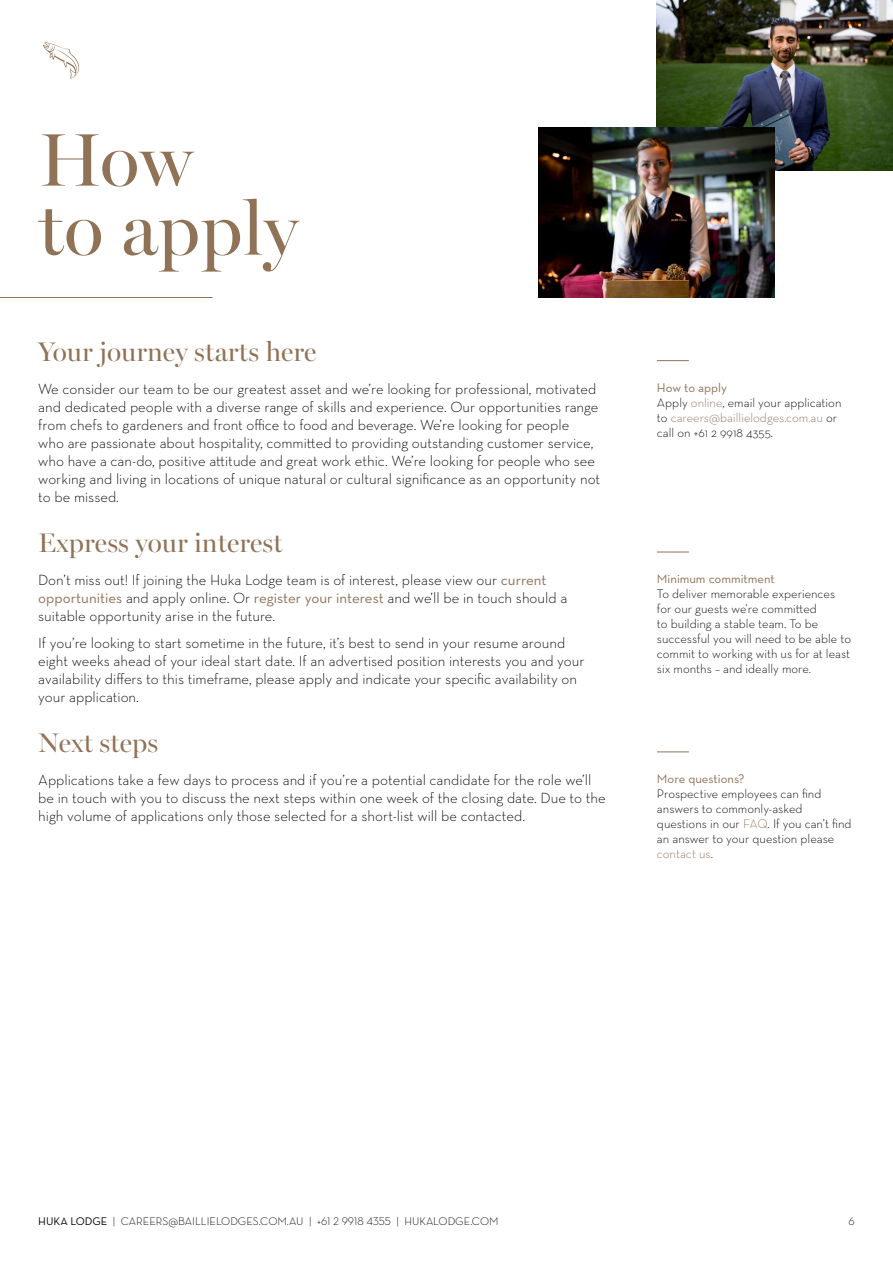
<style>
.page{position:relative;width:893px;height:1263px;background:#fff}
.page>*{position:absolute;margin:0;border:0;box-sizing:border-box;transform-origin:0 0}
.t1{font:75px/69px "Miller Banner";color:#907257}
.t2{font:27px "Miller Banner";color:#907257}
.t3{font:300 15px/18px "Neutraface Text";color:#000}
.t4{font:300 12.75px/15px "Neutraface Text";color:#000}
.t5{font:12.75px "Neutraface Text";color:#907257}
.t6{font:300 11.25px "Neutraface Text";color:#000}
.s1{font-weight:400;color:#907257}
.s2{color:#907257}
.s3{font-weight:400}
</style>
<div class="page">
<hr style="left:0;top:297px;width:213px;height:1px;background:#907257">
<svg style="left:43px;top:42px;width:36px;height:37px"></svg>
<img style="left:657px;top:0;width:236px;height:170px">
<img style="left:539px;top:128px;width:236px;height:170px">
<hr style="left:657px;top:360px;width:32px;height:1px;background:#907257">
<hr style="left:657px;top:552px;width:32px;height:1px;background:#907257">
<hr style="left:657px;top:752px;width:32px;height:1px;background:#907257">
<h1 class="t1" style="left:38px;top:125px;width:262px">How<br>to apply</h1>
<h2 class="t2" style="left:38px;top:335px;width:280px">Your journey starts here</h2>
<p class="t3" style="left:38px;top:379px;width:563px">We consider our team to be our greatest asset and we’re looking for professional, motivated and dedicated people with a diverse range of skills and experience. Our opportunities range from chefs to gardeners and front office to food and beverage. We’re looking for people<br>who are passionate about hospitality, committed to providing outstanding customer service, who have a can-do, positive attitude and great work ethic. We’re looking for people who see working and living in locations of unique natural or cultural significance as an opportunity not to be missed.</p>
<p class="t4" style="left:657px;top:380px;width:186px"><span class="s1">How to apply<br></span>Apply <span class="s2">online</span>, email your application to <span class="s2">careers@baillielodges.com.au</span> or call on +61 2 9918 4355.</p>
<h2 class="t2" style="left:38px;top:527px;width:246px">Express your interest</h2>
<p class="t3" style="left:38px;top:571px;width:531px">Don’t miss out! If joining the Huka Lodge team is of interest, please view our <span class="s1">current opportunities</span> and apply online. Or <span class="s1">register your interest</span> and we’ll be in touch should a suitable opportunity arise in the future.</p>
<p class="t3" style="left:38px;top:633px;width:548px">If you’re looking to start sometime in the future, it’s best to send in your resume around eight weeks ahead of your ideal start date. If an advertised position interests you and your availability differs to this timeframe, please apply and indicate your specific availability on your application.</p>
<p class="t5" style="left:657px;top:571px;width:119px">Minimum commitment</p>
<p class="t4" style="left:657px;top:586px;width:196px">To deliver memorable experiences for our guests we’re committed<br>to building a stable team. To be successful you will need to be able to commit to working with us for at least six months – and ideally more.</p>
<h2 class="t2" style="left:38px;top:727px;width:121px">Next steps</h2>
<p class="t3" style="left:38px;top:771px;width:569px">Applications take a few days to process and if you’re a potential candidate for the role we’ll be in touch with you to discuss the next steps within one week of the closing date. Due to the high volume of applications only those selected for a short-list will be contacted.</p>
<p class="t5" style="left:657px;top:771px;width:89px">More questions?</p>
<p class="t4" style="left:657px;top:786px;width:196px">Prospective employees can find answers to commonly-asked questions in our <span class="s2">FAQ</span>. If you can’t find an answer to your question please <span class="s2">contact us</span>.</p>
<p class="t6" style="left:38px;top:1214px;width:462px"><span class="s3">HUKA LODGE</span> | CAREERS@BAILLIELODGES.COM.AU | +61 2 9918 4355 | HUKALODGE.COM</p>
<p class="t6" style="left:848px;top:1214px;width:8px">6</p>
</div>
